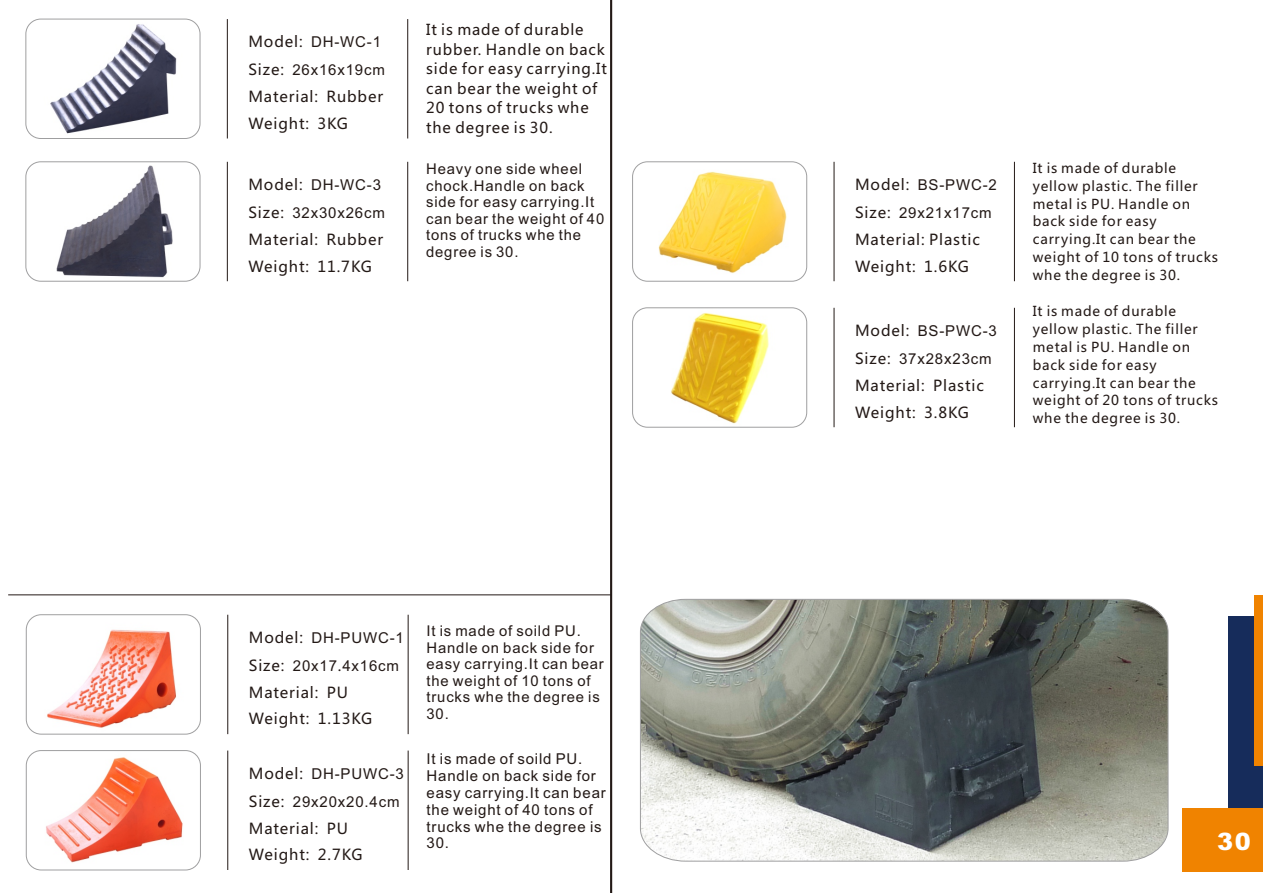
<style>
.page{position:relative;width:1263px;height:893px;background:#fff}
.page>*{position:absolute;margin:0;border:0;box-sizing:border-box;transform-origin:0 0}
.t1{font:900 24px "Arial";color:#fff}
.t2{font:15px/16.8px "Arial";letter-spacing:.055em;color:#231916}
.t3{font:15px/26.4px "Microsoft Ya Hei";letter-spacing:.06em;color:#231916}
.t4{font:14.85px/16.5px "Arial";letter-spacing:.055em;color:#231916}
.t5{font:14.85px/19.6px "Microsoft Ya Hei";letter-spacing:.06em;color:#231916}
.t6{font:13.5px/17.9px "Microsoft Ya Hei";letter-spacing:.06em;color:#231916}
.s1{font-family:"Microsoft Ya Hei"}
</style>
<div class="page">
<div style="left:1229px;top:617px;width:34px;height:191px;background:#162c5b"></div>
<div style="left:1254px;top:595px;width:9px;height:170px;background:#f08300"></div>
<div style="left:1182px;top:808px;width:81px;height:64px;background:#f08300"></div>
<img style="left:26px;top:19px;width:174px;height:119px;border-radius:15px">
<div style="left:26px;top:19px;width:174px;height:120px;border:1px solid #9f9fa0;border-radius:15px"></div>
<hr style="left:227px;top:19px;width:1px;height:119px;background:#231916">
<hr style="left:407px;top:19px;width:1px;height:119px;background:#231916">
<img style="left:26px;top:162px;width:174px;height:119px;border-radius:15px">
<div style="left:26px;top:162px;width:174px;height:119px;border:1px solid #9f9fa0;border-radius:15px"></div>
<hr style="left:610px;top:0;width:2px;height:893px;background:#231916">
<hr style="left:227px;top:162px;width:1px;height:119px;background:#231916">
<hr style="left:407px;top:162px;width:1px;height:119px;background:#231916">
<img style="left:632px;top:162px;width:175px;height:119px;border-radius:15px">
<div style="left:632px;top:162px;width:175px;height:119px;border:1px solid #9f9fa0;border-radius:15px"></div>
<img style="left:671px;top:313px;width:98px;height:111px">
<div style="left:632px;top:308px;width:175px;height:119px;border:1px solid #9f9fa0;border-radius:15px"></div>
<hr style="left:834px;top:162px;width:1px;height:119px;background:#231916">
<hr style="left:1014px;top:162px;width:1px;height:119px;background:#231916">
<hr style="left:834px;top:308px;width:1px;height:119px;background:#231916">
<hr style="left:1014px;top:308px;width:1px;height:119px;background:#231916">
<hr style="left:8px;top:594px;width:603px;height:1px;background:#231916">
<img style="left:26px;top:615px;width:174px;height:119px;border-radius:15px">
<div style="left:26px;top:615px;width:175px;height:119px;border:1px solid #9f9fa0;border-radius:15px"></div>
<img style="left:26px;top:751px;width:174px;height:119px;border-radius:15px">
<div style="left:26px;top:750px;width:175px;height:120px;border:1px solid #9f9fa0;border-radius:15px"></div>
<hr style="left:227px;top:615px;width:1px;height:119px;background:#231916">
<hr style="left:408px;top:615px;width:1px;height:119px;background:#231916">
<hr style="left:227px;top:751px;width:1px;height:119px;background:#231916">
<hr style="left:408px;top:751px;width:1px;height:119px;background:#231916">
<svg style="left:640px;top:599px;width:528px;height:262px;background:#838781"></svg>
<p class="t2" style="left:248px;top:35px;width:134px"><span class="s1">Model:</span> DH-WC-1</p>
<p class="t2" style="left:248px;top:63px;width:138px"><span class="s1">Size:</span> 26x16x19cm</p>
<p class="t3" style="left:248px;top:85px;width:136px">Material: Rubber<br>Weight: 3KG</p>
<p class="t2" style="left:248px;top:178px;width:134px"><span class="s1">Model:</span> DH-WC-3</p>
<p class="t2" style="left:248px;top:206px;width:138px"><span class="s1">Size:</span> 32x30x26cm</p>
<p class="t3" style="left:248px;top:228px;width:136px">Material: Rubber<br>Weight: 11.7KG</p>
<p class="t5" style="left:426px;top:21px;width:182px">It is made of durable rubber. Handle on back side for easy carrying.It can bear the weight of<br>20 tons of trucks whe the degree is 30.</p>
<p class="t4" style="left:426px;top:162px;width:180px">Heavy one side wheel chock.Handle on back side for easy carrying.It can bear the weight of 40 tons of trucks whe the degree is 30.</p>
<p class="t2" style="left:249px;top:631px;width:157px"><span class="s1">Model:</span> DH-PUWC-1</p>
<p class="t2" style="left:249px;top:658px;width:152px"><span class="s1">Size:</span> 20x17<span class="s1">.</span>4x16cm</p>
<p class="t3" style="left:249px;top:681px;width:125px">Material: PU<br>Weight: 1.13KG</p>
<p class="t2" style="left:249px;top:766px;width:157px"><span class="s1">Model:</span> DH-PUWC-3</p>
<p class="t2" style="left:249px;top:794px;width:152px"><span class="s1">Size:</span> 29x20x20.4cm</p>
<p class="t3" style="left:249px;top:816px;width:115px">Material: PU<br>Weight: 2.7KG</p>
<p class="t4" style="left:427px;top:624px;width:179px">It is made of soild PU.<br>Handle on back side for easy carrying.It can bear the weight of 10 tons of trucks whe the degree is<br>30.</p>
<p class="t2" style="left:427px;top:752px;width:181px">It is made of soild PU.<br>Handle on back side for easy carrying.It can bear the weight of 40 tons of trucks whe the degree is<br>30.</p>
<p class="t2" style="left:855px;top:178px;width:143px"><span class="s1">Model:</span> BS-PWC-2</p>
<p class="t2" style="left:855px;top:206px;width:138px"><span class="s1">Size:</span> 29x21x17cm</p>
<p class="t3" style="left:855px;top:228px;width:126px">Material: Plastic<br>Weight: 1.6KG</p>
<p class="t2" style="left:855px;top:324px;width:143px"><span class="s1">Model:</span> BS-PWC-3</p>
<p class="t2" style="left:855px;top:351px;width:138px"><span class="s1">Size:</span> 37x28x23cm</p>
<p class="t3" style="left:855px;top:374px;width:130px">Material: Plastic<br>Weight: 3.8KG</p>
<p class="t6" style="left:1033px;top:160px;width:187px">It is made of durable yellow plastic. The filler metal is PU. Handle on back side for easy carrying.It can bear the weight of 10 tons of trucks whe the degree is 30.</p>
<p class="t6" style="left:1033px;top:304px;width:187px">It is made of durable yellow plastic. The filler metal is PU. Handle on back side for easy carrying.It can bear the weight of 20 tons of trucks whe the degree is 30.</p>
<h1 class="t1" style="left:1217px;top:833px;width:35px">30</h1>
</div>
